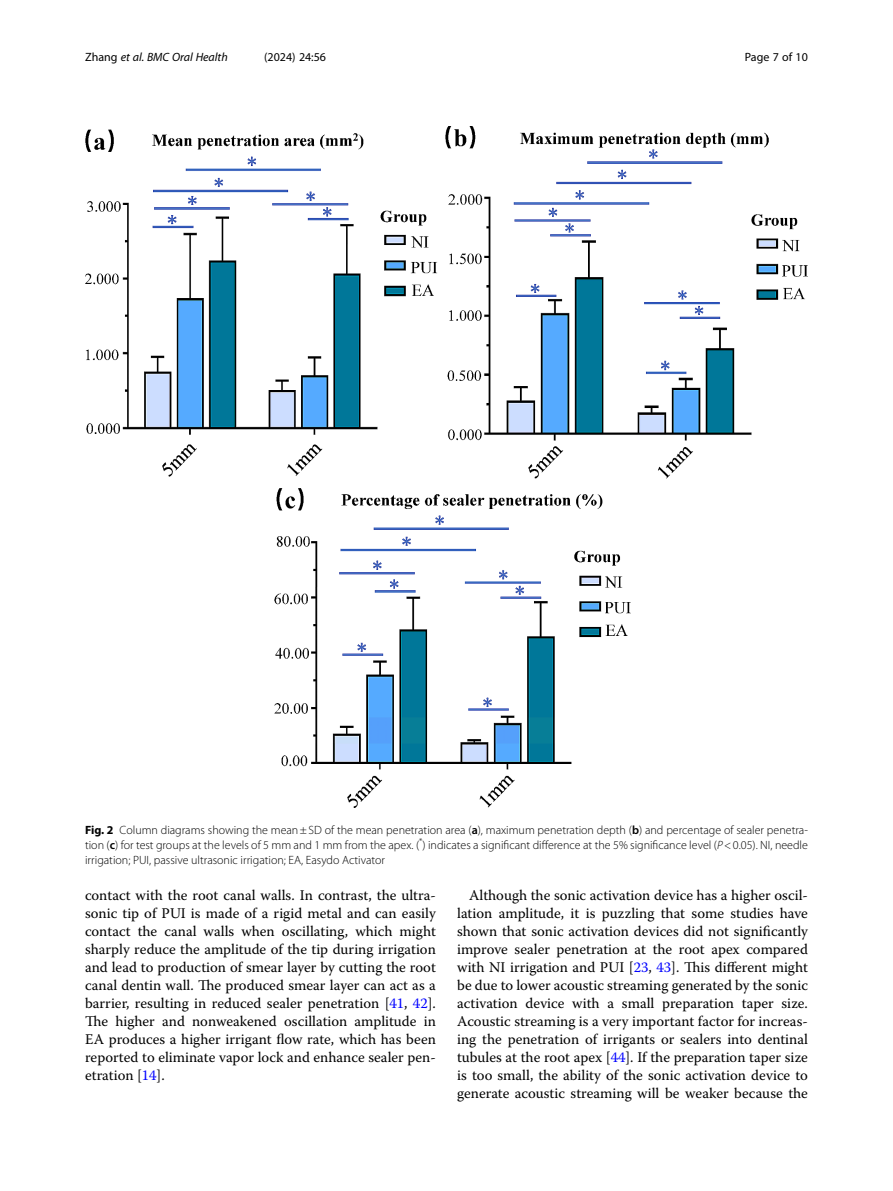
<style>
.page{position:relative;width:893px;height:1191px;background:#fff}
.page>*{position:absolute;margin:0;border:0;box-sizing:border-box;transform-origin:0 0}
.Body_Text_Indent{font:14.7px/18px "Warnock Pro";color:#000;text-align:justify}
.Figure_Caption{font:300 12px/15px "Myriad Pro";color:#000;text-align:justify}
.t1{font:italic 12px "Myriad Pro";color:#000}
.t2{font:12px "Myriad Pro";color:#000}
.s1{font-style:normal}
.s2{font-weight:700}
.s3{font-weight:600}
.s4{font-style:italic}
.s5{color:#00f}
</style>
<div class="page">
<img style="left:85px;top:126px;width:723px;height:681px">
<p class="t1" style="left:85px;top:50px;width:144px"><span class="s1">Zhang</span> et al. BMC Oral Health</p>
<p class="t2" style="left:264px;top:50px;width:63px">(2024) 24:56</p>
<p class="t2" style="left:745px;top:50px;width:65px">Page 7 of 10</p>
<p class="Figure_Caption" style="left:85px;top:822px;width:724px"><span class="s2">Fig. 2</span> Column diagrams showing the mean±SD of the mean penetration area (<span class="s3">a</span>), maximum penetration depth (<span class="s3">b</span>) and percentage of sealer penetra&shy;tion (<span class="s3">c</span>) for test groups at the levels of 5 mm and 1 mm from the apex. (<sup>*</sup>) indicates a significant difference at the 5% significance level (<span class="s4">P</span>&lt;0.05). NI, needle irrigation; PUI, passive ultrasonic irrigation; EA, Easydo Activator</p>
<p class="Body_Text_Indent" style="left:85px;top:886px;width:352px">contact with the root canal walls. In contrast, the ultra&shy;sonic tip of PUI is made of a rigid metal and can easily contact the canal walls when oscillating, which might sharply reduce the amplitude of the tip during irrigation and lead to production of smear layer by cutting the root canal dentin wall. The produced smear layer can act as a barrier, resulting in reduced sealer penetration [<span class="s5">41</span>, <span class="s5">42</span>].<br>The higher and nonweakened oscillation amplitude in EA produces a higher irrigant flow rate, which has been reported to eliminate vapor lock and enhance sealer pen&shy;etration [<span class="s5">14</span>].</p>
<p class="Body_Text_Indent" style="left:457px;top:886px;width:352px;text-indent:12px">Although the sonic activation device has a higher oscil&shy;lation amplitude, it is puzzling that some studies have shown that sonic activation devices did not significantly improve sealer penetration at the root apex compared with NI irrigation and PUI [<span class="s5">23</span>, <span class="s5">43</span>]. This different might be due to lower acoustic streaming generated by the sonic activation device with a small preparation taper size.<br>Acoustic streaming is a very important factor for increas&shy;ing the penetration of irrigants or sealers into dentinal tubules at the root apex [<span class="s5">44</span>]. If the preparation taper size is too small, the ability of the sonic activation device to generate acoustic streaming will be weaker because the</p>
</div>
